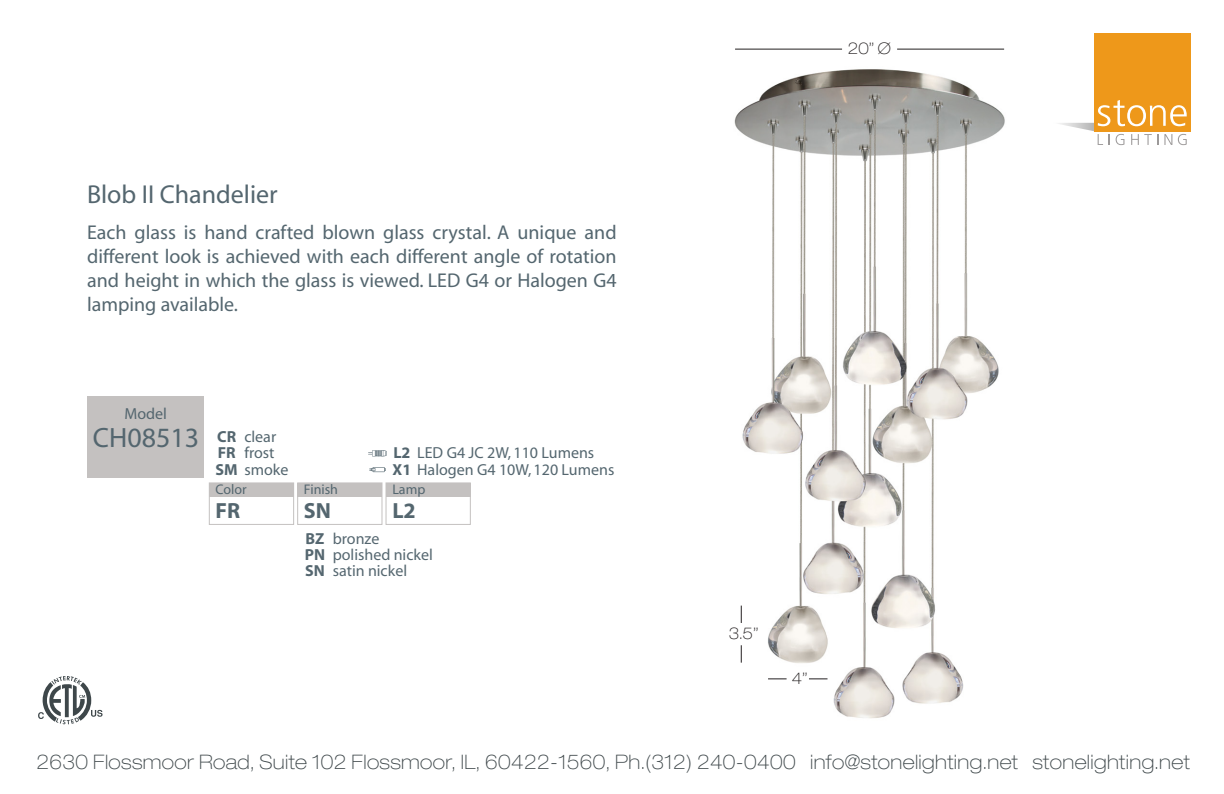
<style>
.page{position:relative;width:1224px;height:794px;background:#fff}
.page>*{position:absolute;margin:0;border:0;box-sizing:border-box;transform-origin:0 0}
.t1{font:28px "Myriad";color:#54666f}
.t2{font:26px "Myriad";color:#54666f}
.t3{font:700 22px "Myriad";color:#54666f}
.t4{font:20px/24px "Myriad";color:#54666f;text-align:justify}
.t5{font:100 expanded 20px "Helvetica Neue LT Std";letter-spacing:.02em;color:#3e474a}
.t6{font:16px/16px "Myriad";color:#54666f}
.t7{font:16px/16px "Myriad";color:#556770}
.t8{font:700 16px/16px "Myriad";color:#54666f}
.t9{font:100 expanded 16px "Helvetica Neue LT Std";color:#231f20}
.t10{font:700 16px/16px "Myriad";color:#556770;text-align:justify}
.t11{font:14px "Myriad";color:#54666f}
.s1{font-weight:400}
.s2{font-weight:700}
.s3{color:#556770}
</style>
<div class="page">
<img style="left:734px;top:48px;width:271px;height:671px">
<div style="left:1095px;top:33px;width:96px;height:98px;background:#ee981a"></div>
<svg style="left:1059px;top:100px;width:132px;height:45px"></svg>
<svg style="left:38px;top:676px;width:65px;height:48px"></svg>
<svg style="left:768px;top:678px;width:19px;height:1px"></svg>
<svg style="left:809px;top:678px;width:19px;height:1px"></svg>
<svg style="left:741px;top:645px;width:1px;height:17px"></svg>
<svg style="left:741px;top:605px;width:1px;height:18px"></svg>
<div style="left:209px;top:482px;width:85px;height:43px;border:1px solid #c4c1c0"></div>
<div style="left:297px;top:482px;width:85px;height:43px;border:1px solid #c4c1c0"></div>
<div style="left:386px;top:482px;width:85px;height:43px;border:1px solid #c4c1c0"></div>
<div style="left:298px;top:483px;width:84px;height:14px;background:#c4c1c0"></div>
<div style="left:386px;top:483px;width:84px;height:14px;background:#c4c1c0"></div>
<svg style="left:369px;top:467px;width:17px;height:5px"></svg>
<div style="left:209px;top:483px;width:85px;height:14px;background:#c4c1c0"></div>
<svg style="left:368px;top:450px;width:19px;height:6px"></svg>
<div style="left:87px;top:396px;width:117px;height:81px;background:#c4c1c0"></div>
<hr style="left:897px;top:49px;width:107px;height:1px;background:#231f20">
<hr style="left:735px;top:49px;width:107px;height:1px;background:#231f20">
<h2 class="t2" style="left:87px;top:181px;width:192px">Blob II Chandelier</h2>
<p class="t4" style="left:87px;top:221px;width:531px">Each glass is hand crafted blown glass crystal. A unique and different look is achieved with each different angle of rotation and height in which the glass is viewed. LED G4 or Halogen G4 lamping available.</p>
<p class="t6" style="left:124px;top:406px;width:44px">Model</p>
<h1 class="t1" style="left:93px;top:424px;width:108px">CH08513</h1>
<p class="t6" style="left:244px;top:430px;width:33px">clear frost</p>
<p class="t8" style="left:216px;top:430px;width:74px">CR<br>FR<br>SM <span class="s1">smoke</span></p>
<p class="t11" style="left:216px;top:482px;width:33px">Color</p>
<p class="t3" style="left:216px;top:499px;width:26px">FR</p>
<p class="t6" style="left:393px;top:446px;width:223px"><span class="s2">L2</span> <span class="s3">LED G4 JC 2W</span>, 110 Lumens<br><span class="s2">X1</span> Halogen G4 10W, 120 Lumens</p>
<p class="t11" style="left:304px;top:482px;width:36px">Finish</p>
<p class="t11" style="left:392px;top:482px;width:34px">Lamp</p>
<p class="t3" style="left:392px;top:499px;width:25px">L2</p>
<p class="t3" style="left:304px;top:499px;width:29px">SN</p>
<p class="t10" style="left:305px;top:531px;width:22px">BZ PN SN</p>
<p class="t7" style="left:333px;top:531px;width:102px">bronze polished nickel satin nickel</p>
<p class="t9" style="left:848px;top:39px;width:44px">20” Ø</p>
<p class="t9" style="left:729px;top:624px;width:31px">3.5”</p>
<p class="t9" style="left:792px;top:668px;width:17px">4”</p>
<p class="t5" style="left:37px;top:749px;width:1155px">2630 Flossmoor Road, Suite 102 Flossmoor, IL, 60422-1560, Ph.(312) 240-0400 info@stonelighting.net stonelighting.net</p>
</div>
